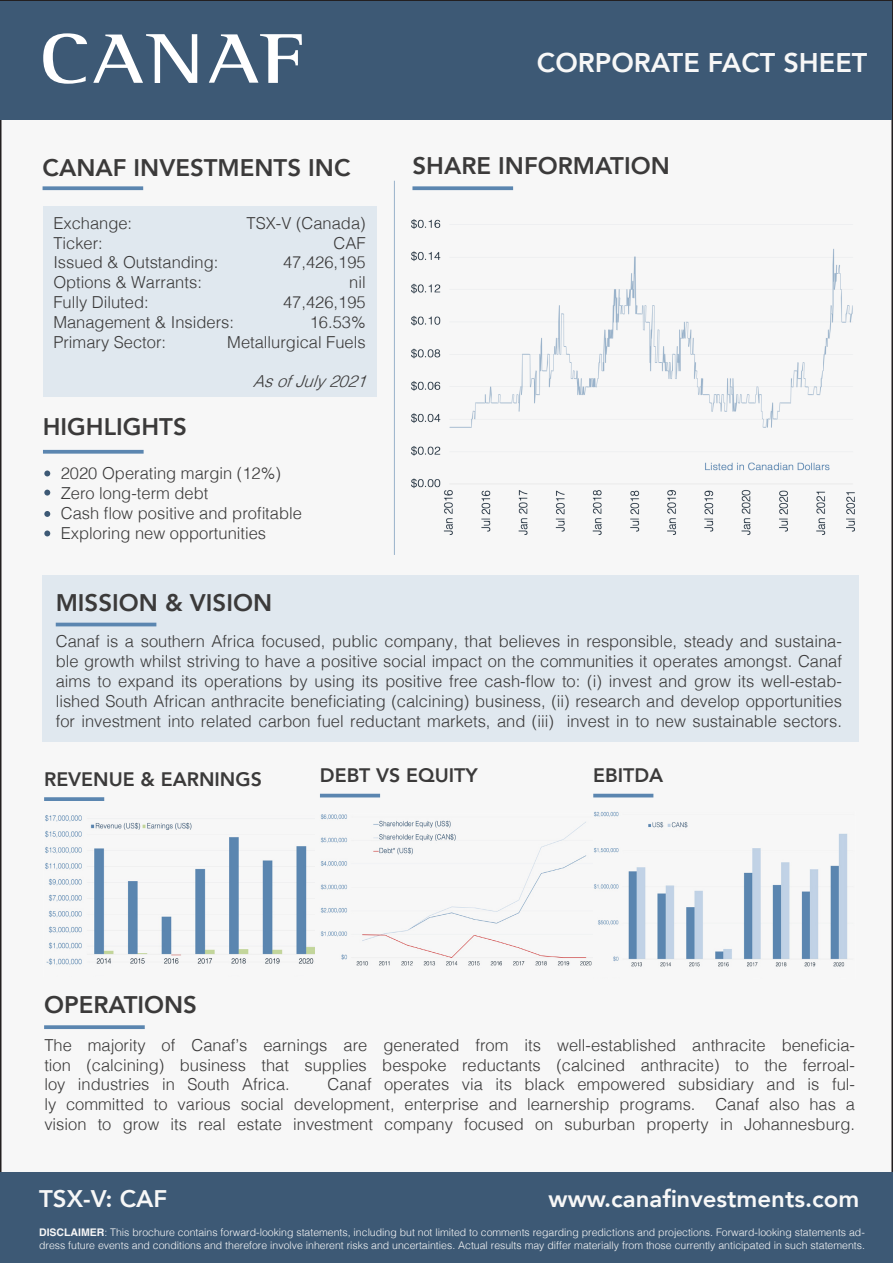
<style>
.page{position:relative;width:893px;height:1263px;background:#fff}
.page>*{position:absolute;margin:0;border:0;box-sizing:border-box;transform-origin:0 0}
.Heading{font:800 27px "Avenir";color:#f7f7f7}
.Heading-2{font:800 24px "Avenir";color:#3b3a3a}
.Heading-3{font:800 24px "Avenir";color:#f7f7f7}
.Heading-4{font:800 19.5px "Avenir";color:#3b3a3a}
.Body{font:300 16.5px/19.8px "Helvetica";color:#3b3a3a;text-align:justify}
.Body-2{font:italic 300 16.5px "Helvetica";color:#3b3a3a}
.t1{font:300 10.5px/12.6px "Helvetica";color:#f7f7f7}
.s1{font-weight:700}
</style>
<div class="page">
<div style="left:1px;top:1px;width:891px;height:1261px;background:#f7f7f7"></div>
<div style="left:43px;top:206px;width:333px;height:191px;background:#e0e8ef"></div>
<div style="left:0;top:1px;width:892px;height:118px;background:#3d5975"></div>
<div style="left:0;top:1173px;width:893px;height:90px;background:#3d5975"></div>
<svg style="left:43px;top:450px;width:101px;height:4px"></svg>
<svg style="left:43px;top:186px;width:100px;height:4px"></svg>
<svg style="left:43px;top:33px;width:44px;height:51px"></svg>
<svg style="left:93px;top:34px;width:104px;height:49px"></svg>
<svg style="left:209px;top:34px;width:93px;height:49px"></svg>
<svg style="left:44px;top:1025px;width:101px;height:4px"></svg>
<svg style="left:412px;top:186px;width:101px;height:4px"></svg>
<div style="left:43px;top:575px;width:816px;height:167px;background:#e0e8ef"></div>
<hr style="left:56px;top:623px;width:100px;height:3px;background:#5b86b0">
<hr style="left:394px;top:181px;width:1px;height:374px;background:#99b2ca">
<svg style="left:44px;top:490px;width:6px;height:6px"></svg>
<svg style="left:44px;top:511px;width:6px;height:6px"></svg>
<svg style="left:44px;top:470px;width:6px;height:6px"></svg>
<svg style="left:44px;top:797px;width:60px;height:4px"></svg>
<img style="left:45px;top:815px;width:270px;height:150px">
<hr style="left:320px;top:794px;width:60px;height:3px;background:#5b86b0">
<hr style="left:593px;top:794px;width:60px;height:3px;background:#5b86b0">
<img style="left:320px;top:814px;width:272px;height:152px">
<img style="left:594px;top:812px;width:254px;height:155px">
<img style="left:411px;top:219px;width:444px;height:316px">
<svg style="left:44px;top:530px;width:6px;height:6px"></svg>
<p class="Heading-2" style="left:43px;top:149px;width:309px">CANAF INVESTMENTS INC</p>
<p class="Body" style="left:247px;top:212px;width:121px">TSX-V (Canada)</p>
<p class="Body" style="left:334px;top:232px;width:34px">CAF</p>
<p class="Body" style="left:283px;top:252px;width:84px">47,426,195</p>
<p class="Body" style="left:349px;top:271px;width:18px">nil</p>
<p class="Body" style="left:283px;top:291px;width:84px">47,426,195</p>
<p class="Body" style="left:310px;top:311px;width:57px">16.53%</p>
<p class="Body" style="left:227px;top:331px;width:140px">Metallurgical Fuels</p>
<p class="Body" style="left:53px;top:212px;width:80px">Exchange:</p>
<p class="Body" style="left:53px;top:232px;width:51px">Ticker:</p>
<p class="Body" style="left:53px;top:252px;width:167px">Issued &amp; Outstanding:</p>
<p class="Body" style="left:53px;top:271px;width:150px">Options &amp; Warrants:</p>
<p class="Body" style="left:53px;top:291px;width:97px">Fully Diluted:</p>
<p class="Body" style="left:53px;top:311px;width:182px">Management &amp; Insiders:</p>
<p class="Body" style="left:53px;top:331px;width:114px">Primary Sector:</p>
<p class="Heading-2" style="left:43px;top:408px;width:146px">HIGHLIGHTS</p>
<p class="Body-2" style="left:253px;top:367px;width:123px">AsofJuly2021</p>
<p class="Body" style="left:61px;top:462px;width:222px">2020 Operating margin (12%)</p>
<p class="Body" style="left:61px;top:482px;width:149px">Zero long-term debt</p>
<p class="Body" style="left:61px;top:502px;width:243px">Cash flow positive and profitable</p>
<p class="Body" style="left:61px;top:522px;width:207px">Exploring new opportunities</p>
<p class="Heading" style="left:537px;top:42px;width:332px">CORPORATE FACT SHEET</p>
<p class="Heading-2" style="left:412px;top:147px;width:259px">SHARE INFORMATION</p>
<p class="Heading-2" style="left:56px;top:583px;width:218px">MISSION &amp; VISION</p>
<p class="Body" style="left:56px;top:630px;width:788px">Canaf is a southern Africa focused, public company, that believes in responsible, steady and sustaina&shy;ble growth whilst striving to have a positive social impact on the communities it operates amongst. Canaf aims to expand its operations by using its positive free cash-flow to: (i) invest and grow its well-estab&shy;lished South African anthracite beneficiating (calcining) business, (ii) research and develop opportunities for investment into related carbon fuel reductant markets, and (iii) invest in to new sustainable sectors.</p>
<p class="Heading-4" style="left:44px;top:764px;width:219px">REVENUE &amp; EARNINGS</p>
<p class="Heading-4" style="left:320px;top:760px;width:159px">DEBT VS EQUITY</p>
<p class="Heading-4" style="left:593px;top:760px;width:72px">EBITDA</p>
<p class="Heading-2" style="left:44px;top:986px;width:154px">OPERATIONS</p>
<p class="Body" style="left:44px;top:1034px;width:812px">The majority of Canaf’s earnings are generated from its well-established anthracite beneficia&shy;tion (calcining) business that supplies bespoke reductants (calcined anthracite) to the ferroal&shy;loy industries in South Africa.</p>
<p class="Body" style="left:44px;top:1073px;width:812px;text-indent:283px">Canaf operates via its black empowered subsidiary and is ful&shy;ly committed to various social development, enterprise and learnership programs. Canaf also has a vision to grow its real estate investment company focused on suburban property in Johannesburg.</p>
<p class="Heading-3" style="left:39px;top:1180px;width:130px">TSX-V: CAF</p>
<p class="Heading-3" style="left:549px;top:1180px;width:312px">www.canafinvestments.com</p>
<p class="t1" style="left:39px;top:1225px;width:827px"><span class="s1">DISCLAIMER</span>: This brochure contains forward-looking statements, including but not limited to comments regarding predictions and projections. Forward-looking statements ad&shy;dress future events and conditions and therefore involve inherent risks and uncertainties. Actual results may differ materially from those currently anticipated in such statements.</p>
</div>
